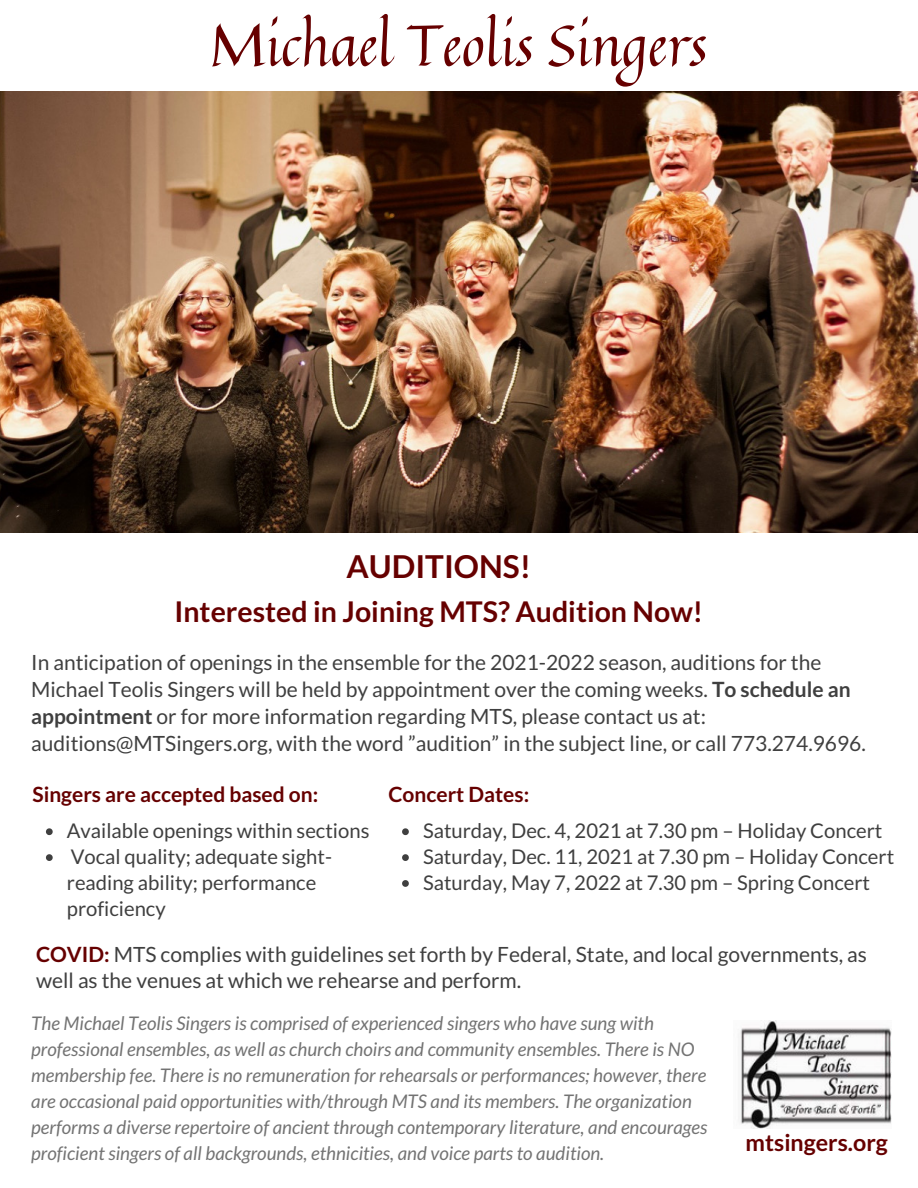
<style>
.page{position:relative;width:918px;height:1188px;background:#fff}
.page>*{position:absolute;margin:0;border:0;box-sizing:border-box;transform-origin:0 0}
.t1{font:57px "Quintessential";color:#600}
.t2{font:700 31.5px "Lato";color:#600}
.t3{font:700 28.5px "Lato";color:#600}
.t4{font:700 23.25px "Lato";color:#600}
.t5{font:21px/27px "Lato";color:#3f3f3f}
.t6{font:700 21px "Lato";color:#600}
.t7{font:20.25px/25.8px "Lato";color:#3f3f3f}
.t8{font:italic 18.75px/25.8px "Lato";color:#737373}
.s1{font-weight:700}
.s2{font-weight:700;color:#600}
</style>
<div class="page">
<img style="left:740px;top:1020px;width:151px;height:108px">
<svg style="left:46px;top:828px;width:7px;height:7px"></svg>
<svg style="left:46px;top:854px;width:7px;height:7px"></svg>
<svg style="left:402px;top:828px;width:7px;height:7px"></svg>
<svg style="left:402px;top:854px;width:7px;height:7px"></svg>
<svg style="left:402px;top:880px;width:7px;height:7px"></svg>
<img style="left:0;top:92px;width:918px;height:441px">
<p class="t1" style="left:210px;top:1px;width:499px">Michael Teolis Singers</p>
<p class="t2" style="left:347px;top:547px;width:186px">AUDITIONS!</p>
<p class="t3" style="left:175px;top:593px;width:530px">Interested in Joining MTS? Audition Now!</p>
<p class="t5" style="left:31px;top:649px;width:836px">In anticipation of openings in the ensemble for the 2021-2022 season, auditions for the Michael Teolis Singers will be held by appointment over the coming weeks. <span class="s1">To schedule an appointment</span> or for more information regarding MTS, please contact us at: auditions@MTSingers.org, with the word ”audition” in the subject line, or call 773.274.9696.</p>
<p class="t6" style="left:32px;top:781px;width:287px">Singers are accepted based on:</p>
<p class="t7" style="left:67px;top:818px;width:304px">Available openings within sections</p>
<p class="t7" style="left:71px;top:844px;width:263px">Vocal quality; adequate sight-</p>
<p class="t7" style="left:67px;top:869px;width:251px">reading ability; performance proficiency</p>
<p class="t6" style="left:389px;top:781px;width:142px">Concert Dates:</p>
<p class="t7" style="left:423px;top:818px;width:461px">Saturday, Dec. 4, 2021 at 7.30 pm – Holiday Concert</p>
<p class="t7" style="left:423px;top:844px;width:473px">Saturday, Dec. 11, 2021 at 7.30 pm – Holiday Concert</p>
<p class="t7" style="left:423px;top:869px;width:449px">Saturday, May 7, 2022 at 7.30 pm – Spring Concert</p>
<p class="t5" style="left:36px;top:941px;width:832px;line-height:25.8px"><span class="s2">COVID:</span> MTS complies with guidelines set forth by Federal, State, and local governments, as well as the venues at which we rehearse and perform.</p>
<p class="t8" style="left:31px;top:1010px;width:678px">The Michael Teolis Singers is comprised of experienced singers who have sung with professional ensembles, as well as church choirs and community ensembles. There is NO membership fee. There is no remuneration for rehearsals or performances; however, there are occasional paid opportunities with/through MTS and its members. The organization performs a diverse repertoire of ancient through contemporary literature, and encourages proficient singers of all backgrounds, ethnicities, and voice parts to audition.</p>
<p class="t4" style="left:746px;top:1128px;width:144px">mtsingers.org</p>
</div>
